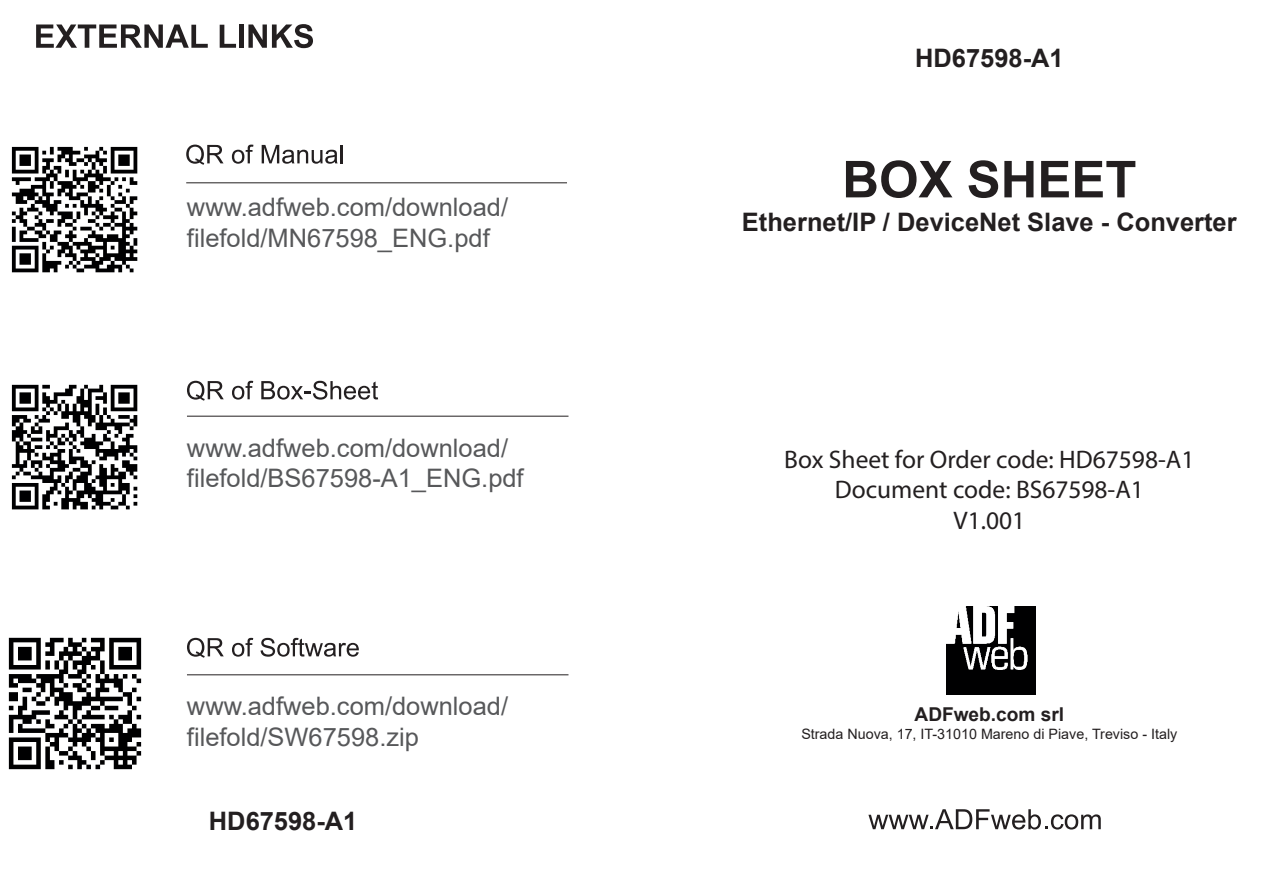
<style>
.page{position:relative;width:1263px;height:893px;background:#fff}
.page>*{position:absolute;margin:0;border:0;box-sizing:border-box;transform-origin:0 0}
.t1{font:700 51px "Arial";color:#231f20}
.t2{font:25.5px/30.6px "Arial";color:#57585a}
.t3{font:25.5px/30.6px "Myriad Pro";color:#231f20;text-align:center}
.t4{font:700 25.5px "Arial";color:#231f20}
.t5{font:700 19.2px "Arial";color:#231f20}
.t6{font:14.4px "Arial";color:#231f20}
</style>
<div class="page">
<svg style="left:36px;top:25px;width:172px;height:23px"></svg>
<svg style="left:220px;top:25px;width:16px;height:23px"></svg>
<div style="left:239px;top:25px;width:5px;height:23px;background:#231f20"></div>
<svg style="left:248px;top:24px;width:65px;height:24px"></svg>
<svg style="left:187px;top:381px;width:37px;height:20px"></svg>
<svg style="left:232px;top:381px;width:21px;height:19px"></svg>
<svg style="left:261px;top:381px;width:117px;height:19px"></svg>
<hr style="left:187px;top:416px;width:381px;height:1px;background:#231f20">
<svg style="left:187px;top:638px;width:37px;height:20px"></svg>
<svg style="left:232px;top:638px;width:21px;height:19px"></svg>
<svg style="left:261px;top:638px;width:98px;height:19px"></svg>
<hr style="left:187px;top:674px;width:381px;height:1px;background:#231f20">
<img style="left:11px;top:384px;width:127px;height:126px">
<img style="left:11px;top:146px;width:127px;height:127px">
<img style="left:8px;top:637px;width:134px;height:133px">
<svg style="left:868px;top:809px;width:233px;height:20px"></svg>
<img style="left:947px;top:606px;width:88px;height:89px">
<hr style="left:186px;top:182px;width:381px;height:1px;background:#231f20">
<svg style="left:186px;top:145px;width:38px;height:20px"></svg>
<svg style="left:232px;top:145px;width:21px;height:19px"></svg>
<svg style="left:262px;top:145px;width:76px;height:19px"></svg>
<hr style="left:340px;top:145px;width:3px;height:18px;background:#231f20">
<p class="t2" style="left:187px;top:192px;width:323px">www.adfweb.com/download/ filefold/MN67598_ENG.pdf</p>
<p class="t2" style="left:187px;top:432px;width:338px">www.adfweb.com/download/ filefold/BS67598-A1_ENG.pdf</p>
<p class="t4" style="left:915px;top:41px;width:150px">HD67598-A1</p>
<h1 class="t1" style="left:842px;top:144px;width:296px">BOX SHEET</h1>
<p class="t4" style="left:742px;top:204px;width:496px">Ethernet/IP / DeviceNet Slave - Converter</p>
<p class="t3" style="left:784px;top:444px;width:412px">Box Sheet for Order code: HD67598-A1<br>Document code: BS67598-A1<br>V1.001</p>
<p class="t2" style="left:187px;top:691px;width:323px">www.adfweb.com/download/ filefold/SW67598.zip</p>
<p class="t5" style="left:914px;top:701px;width:151px">ADFweb.com srl</p>
<p class="t6" style="left:801px;top:724px;width:377px">Strada Nuova, 17, IT-31010 Mareno di Piave, Treviso - Italy</p>
<p class="t4" style="left:209px;top:803px;width:150px">HD67598-A1</p>
</div>
